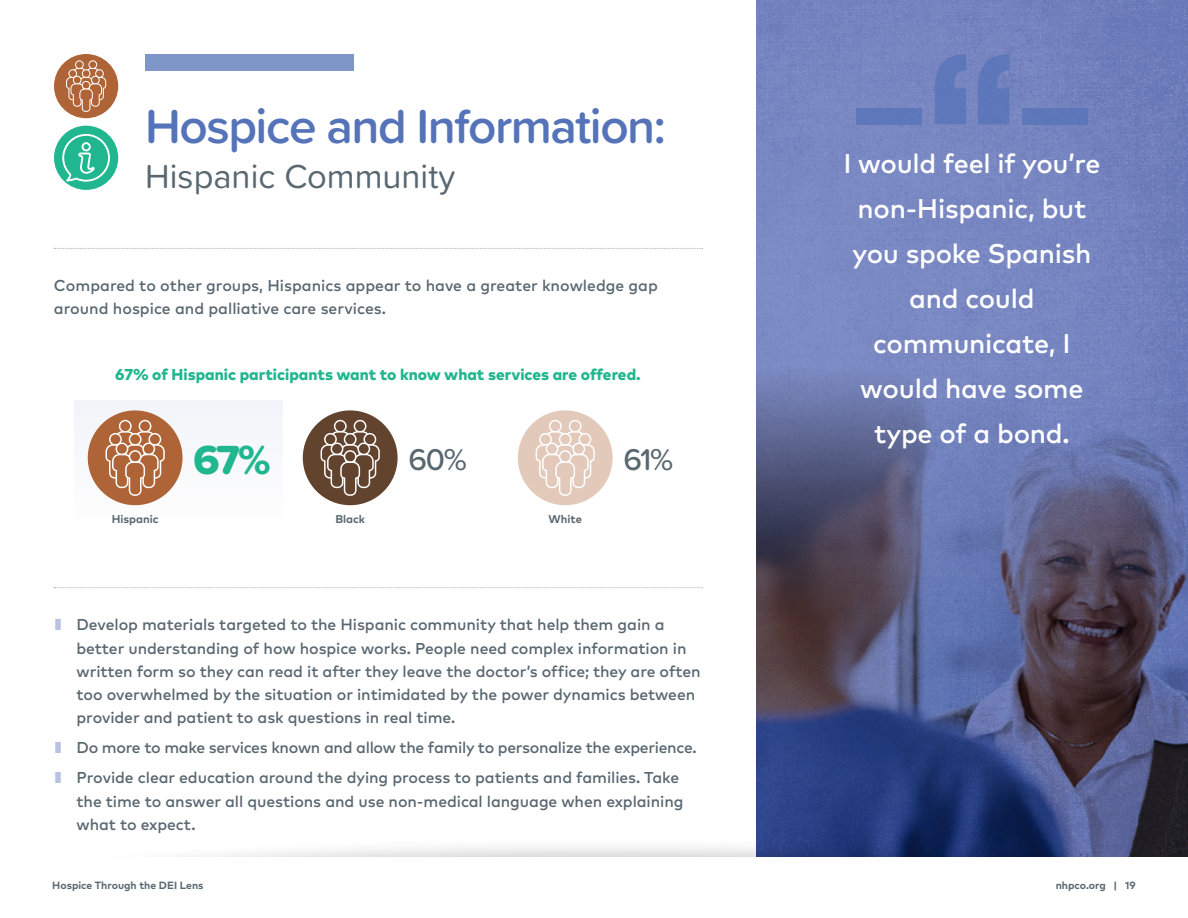
<style>
.page{position:relative;width:1188px;height:918px;background:#fff}
.page>*{position:absolute;margin:0;border:0;box-sizing:border-box;transform-origin:0 0}
.t1{font:600 49.5px "Proxima Soft";letter-spacing:-.03em;color:#5573b8}
.t2{font:42.15px "Proxima Soft Extrabld";color:#20b68f}
.t3{font:34.5px "Proxima Soft";color:#596770}
.t4{font:500 31.2px "Proxima Soft";color:#596770}
.t5{font:500 27px/45px "Mark Pro";letter-spacing:-.01em;color:#fff;text-align:center}
.t6{font:500 15.75px/23.2px "Mark Pro";letter-spacing:-.005em;color:#596770}
.t7{font:800 15.75px "Mark Pro";color:#20b68f}
.t8{font:700 11.25px "Mark Pro";color:#596770}
.t9{font:700 10.5px "Mark Pro";color:#596770}
.s1{color:#bac2e1}
</style>
<div class="page">
<img style="left:756px;top:0;width:432px;height:836px">
<div style="left:145px;top:54px;width:209px;height:16px;background:#7f96c9"></div>
<svg style="left:54px;top:588px;width:649px;height:1px"></svg>
<svg style="left:54px;top:248px;width:649px;height:1px"></svg>
<div style="left:54px;top:54px;width:64px;height:64px;background:#af6437;border-radius:50%"></div>
<svg style="left:66px;top:60px;width:40px;height:52px"></svg>
<div style="left:54px;top:126px;width:64px;height:64px;background:#20b68f;border-radius:50%"></div>
<svg style="left:62px;top:134px;width:48px;height:48px"></svg>
<div style="left:857px;top:108px;width:65px;height:16px;background:#5d78ba"></div>
<div style="left:1022px;top:108px;width:65px;height:16px;background:#5c77b9"></div>
<svg style="left:935px;top:54px;width:74px;height:70px;background:#647bbb"></svg>
<div style="left:74px;top:400px;width:208px;height:132px;background:#f9fafc"></div>
<div style="left:303px;top:410px;width:95px;height:95px;background:#61432e;border-radius:50%"></div>
<svg style="left:321px;top:420px;width:59px;height:76px"></svg>
<div style="left:88px;top:410px;width:95px;height:95px;background:#af6437;border-radius:50%"></div>
<svg style="left:106px;top:420px;width:59px;height:76px"></svg>
<div style="left:518px;top:410px;width:95px;height:95px;background:#e2c9ba;border-radius:50%"></div>
<svg style="left:536px;top:420px;width:59px;height:76px"></svg>
<div style="left:0;top:836px;width:1188px;height:82px;background:#231f20;opacity:.75"></div>
<div style="left:0;top:857px;width:1188px;height:61px;background:#fff"></div>
<h1 class="t1" style="left:145px;top:89px;width:522px">Hospice and Information:</h1>
<h3 class="t3" style="left:145px;top:151px;width:312px">Hispanic Community</h3>
<h3 class="t5" style="left:843px;top:138px;width:259px">I would feel if you’re non-Hispanic, but you spoke Spanish and could communicate, I would have some type of a bond.</h3>
<h2 class="t2" style="left:193px;top:428px;width:79px">67%</h2>
<h3 class="t4" style="left:408px;top:436px;width:60px">60%</h3>
<h3 class="t4" style="left:623px;top:436px;width:51px">61%</h3>
<p class="t8" style="left:112px;top:510px;width:48px">Hispanic</p>
<p class="t8" style="left:335px;top:510px;width:31px">Black</p>
<p class="t8" style="left:548px;top:510px;width:35px">White</p>
<p class="t6" style="left:54px;top:272px;width:605px">Compared to other groups, Hispanics appear to have a greater knowledge gap around hospice and palliative care services.</p>
<p class="t7" style="left:115px;top:363px;width:527px">67% of Hispanic participants want to know what services are offered.</p>
<p class="t6" style="left:77px;top:612px;width:626px;text-indent:-23px"><span class="s1">▌</span> Develop materials targeted to the Hispanic community that help them gain a better understanding of how hospice works. People need complex information in written form so they can read it after they leave the doctor’s office; they are often too overwhelmed by the situation or intimidated by the power dynamics between provider and patient to ask questions in real time.</p>
<p class="t6" style="left:54px;top:732px;width:644px;line-height:30px"><span class="s1">▌</span> Do more to make services known and allow the family to personalize the experience. <span class="s1">▌</span> Provide clear education around the dying process to patients and families. Take</p>
<p class="t6" style="left:77px;top:788px;width:608px">the time to answer all questions and use non-medical language when explaining what to expect.</p>
<p class="t9" style="left:52px;top:877px;width:153px">Hospice Through the DEI Lens</p>
<p class="t9" style="left:1056px;top:877px;width:81px">nhpco.org | 19</p>
</div>
